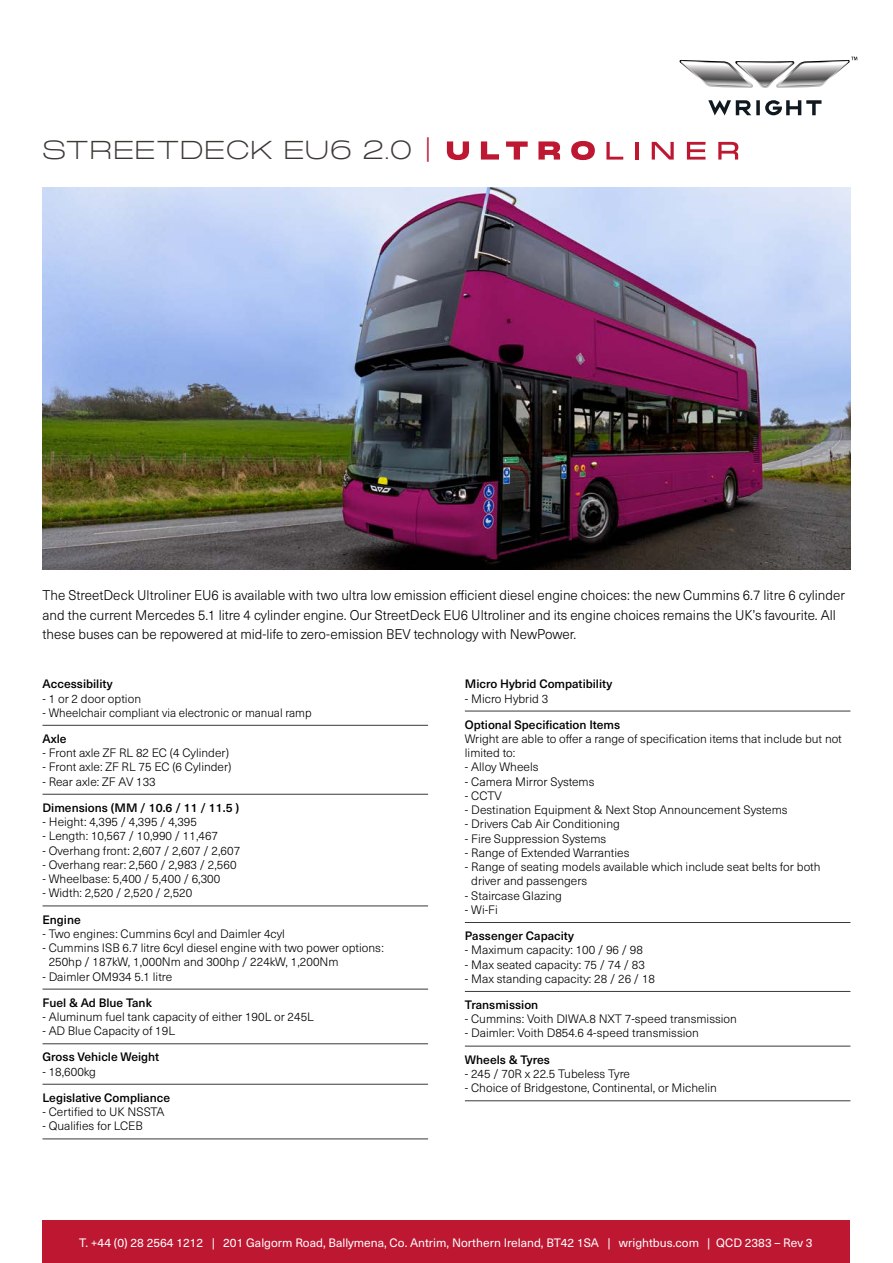
<style>
.page{position:relative;width:893px;height:1263px;background:#fff}
.page>*{position:absolute;margin:0;border:0;box-sizing:border-box;transform-origin:0 0}
.t1{font:300 25.5px "Monument Extended";letter-spacing:-.03em;color:#3c3935}
.t2{font:300 13.8px/19.5px "Neue Haas Unica W1 G";color:#000}
.t3{font:300 12px/14.2px "Neue Haas Unica W1 G";color:#000}
.t4{font:500 12px "Neue Haas Unica W1 G";color:#000}
.t5{font:12px "Neue Haas Unica W1 G";color:#fff}
.s1{color:#bd1731}
</style>
<div class="page">
<img style="left:43px;top:187px;width:807px;height:383px">
<svg style="left:756px;top:100px;width:4px;height:15px"></svg>
<svg style="left:708px;top:100px;width:43px;height:15px"></svg>
<svg style="left:765px;top:100px;width:56px;height:15px"></svg>
<svg style="left:679px;top:57px;width:178px;height:31px"></svg>
<hr style="left:43px;top:725px;width:385px;height:1px;background:#3c3935">
<hr style="left:43px;top:794px;width:385px;height:1px;background:#3c3935">
<hr style="left:43px;top:905px;width:385px;height:1px;background:#3c3935">
<hr style="left:43px;top:989px;width:385px;height:1px;background:#3c3935">
<hr style="left:43px;top:1043px;width:385px;height:1px;background:#3c3935">
<hr style="left:43px;top:1084px;width:385px;height:1px;background:#3c3935">
<hr style="left:43px;top:1138px;width:385px;height:1px;background:#3c3935">
<div style="left:43px;top:1220px;width:807px;height:43px;background:#bd1731"></div>
<hr style="left:465px;top:711px;width:385px;height:1px;background:#3c3935">
<hr style="left:465px;top:922px;width:385px;height:1px;background:#3c3935">
<hr style="left:465px;top:991px;width:385px;height:1px;background:#3c3935">
<hr style="left:465px;top:1046px;width:385px;height:1px;background:#3c3935">
<hr style="left:465px;top:1100px;width:385px;height:1px;background:#3c3935">
<svg style="left:447px;top:141px;width:22px;height:19px"></svg>
<svg style="left:481px;top:141px;width:18px;height:19px"></svg>
<svg style="left:506px;top:141px;width:22px;height:19px"></svg>
<svg style="left:538px;top:141px;width:22px;height:19px"></svg>
<svg style="left:571px;top:141px;width:24px;height:19px"></svg>
<svg style="left:606px;top:142px;width:17px;height:18px"></svg>
<hr style="left:635px;top:142px;width:3px;height:18px;background:#bd1731">
<svg style="left:652px;top:142px;width:22px;height:18px"></svg>
<svg style="left:687px;top:142px;width:18px;height:18px"></svg>
<svg style="left:718px;top:142px;width:20px;height:18px"></svg>
<h1 class="t1" style="left:41px;top:133px;width:391px">STREETDECK EU6 2.0 <span class="s1">|</span></h1>
<p class="t2" style="left:43px;top:585px;width:804px">The StreetDeck Ultroliner EU6 is available with two ultra low emission efficient diesel engine choices: the new Cummins 6.7 litre 6 cylinder and the current Mercedes 5.1 litre 4 cylinder engine. Our StreetDeck EU6 Ultroliner and its engine choices remains the UK’s favourite. All these buses can be repowered at mid-life to zero-emission BEV technology with NewPower.</p>
<p class="t4" style="left:43px;top:675px;width:72px">Accessibility</p>
<p class="t3" style="left:43px;top:690px;width:100px">- 1 or 2 door option</p>
<p class="t3" style="left:43px;top:705px;width:271px">- Wheelchair compliant via electronic or manual ramp</p>
<p class="t4" style="left:43px;top:730px;width:26px">Axle</p>
<p class="t3" style="left:43px;top:745px;width:188px">- Front axle ZF RL 82 EC (4 Cylinder)</p>
<p class="t3" style="left:43px;top:759px;width:190px">- Front axle: ZF RL 75 EC (6 Cylinder)</p>
<p class="t3" style="left:43px;top:774px;width:115px">- Rear axle: ZF AV 133</p>
<p class="t4" style="left:43px;top:799px;width:198px">Dimensions (MM / 10.6 / 11 / 11.5 )</p>
<p class="t3" style="left:43px;top:814px;width:156px">- Height: 4,395 / 4,395 / 4,395</p>
<p class="t3" style="left:43px;top:828px;width:177px">- Length: 10,567 / 10,990 / 11,467</p>
<p class="t3" style="left:42px;top:843px;width:199px">- Overhang front: 2,607 / 2,607 / 2,607</p>
<p class="t3" style="left:42px;top:857px;width:196px">- Overhang rear: 2,560 / 2,983 / 2,560</p>
<p class="t3" style="left:42px;top:871px;width:179px">- Wheelbase: 5,400 / 5,400 / 6,300</p>
<p class="t3" style="left:42px;top:885px;width:151px">- Width: 2,520 / 2,520 / 2,520</p>
<p class="t4" style="left:42px;top:910px;width:40px">Engine</p>
<p class="t3" style="left:42px;top:926px;width:244px">- Two engines: Cummins 6cyl and Daimler 4cyl</p>
<p class="t3" style="left:49px;top:940px;width:337px;text-indent:-6px">- Cummins ISB 6.7 litre 6cyl diesel engine with two power options:<br>250hp / 187kW, 1,000Nm and 300hp / 224kW, 1,200Nm</p>
<p class="t3" style="left:42px;top:968px;width:131px">- Daimler OM934 5.1 litre</p>
<p class="t4" style="left:42px;top:993px;width:111px">Fuel &amp; Ad Blue Tank</p>
<p class="t3" style="left:42px;top:1009px;width:273px">- Aluminum fuel tank capacity of either 190L or 245L</p>
<p class="t3" style="left:42px;top:1023px;width:134px">- AD Blue Capacity of 19L</p>
<p class="t4" style="left:42px;top:1048px;width:118px">Gross Vehicle Weight</p>
<p class="t3" style="left:42px;top:1064px;width:55px">- 18,600kg</p>
<p class="t4" style="left:42px;top:1088px;width:129px">Legislative Compliance</p>
<p class="t3" style="left:42px;top:1104px;width:123px">- Certified to UK NSSTA</p>
<p class="t3" style="left:42px;top:1118px;width:102px">- Qualifies for LCEB</p>
<p class="t4" style="left:465px;top:675px;width:149px">Micro Hybrid Compatibility</p>
<p class="t3" style="left:465px;top:690px;width:85px">- Micro Hybrid 3</p>
<p class="t4" style="left:465px;top:715px;width:157px">Optional Specification Items</p>
<p class="t3" style="left:465px;top:731px;width:379px">Wright are able to offer a range of specification items that include but not limited to:</p>
<p class="t3" style="left:465px;top:759px;width:75px">- Alloy Wheels</p>
<p class="t3" style="left:465px;top:774px;width:131px">- Camera Mirror Systems</p>
<p class="t3" style="left:465px;top:788px;width:38px">- CCTV</p>
<p class="t3" style="left:465px;top:802px;width:324px">- Destination Equipment &amp; Next Stop Announcement Systems</p>
<p class="t3" style="left:465px;top:816px;width:156px">- Drivers Cab Air Conditioning</p>
<p class="t3" style="left:465px;top:831px;width:143px">- Fire Suppression Systems</p>
<p class="t3" style="left:465px;top:845px;width:166px">- Range of Extended Warranties</p>
<p class="t3" style="left:471px;top:859px;width:351px;text-indent:-6px">- Range of seating models available which include seat belts for both driver and passengers</p>
<p class="t3" style="left:465px;top:888px;width:99px">- Staircase Glazing</p>
<p class="t3" style="left:465px;top:902px;width:34px">- Wi-Fi</p>
<p class="t4" style="left:465px;top:927px;width:111px">Passenger Capacity</p>
<p class="t3" style="left:465px;top:942px;width:180px">- Maximum capacity: 100 / 96 / 98</p>
<p class="t3" style="left:465px;top:956px;width:181px">- Max seated capacity: 75 / 74 / 83</p>
<p class="t3" style="left:465px;top:971px;width:192px">- Max standing capacity: 28 / 26 / 18</p>
<p class="t4" style="left:465px;top:996px;width:75px">Transmission</p>
<p class="t3" style="left:465px;top:1011px;width:274px">- Cummins: Voith DIWA.8 NXT 7-speed transmission</p>
<p class="t3" style="left:465px;top:1025px;width:235px">- Daimler: Voith D854.6 4-speed transmission</p>
<p class="t4" style="left:465px;top:1050px;width:87px">Wheels &amp; Tyres</p>
<p class="t3" style="left:465px;top:1066px;width:167px">- 245 / 70R x 22.5 Tubeless Tyre</p>
<p class="t3" style="left:465px;top:1080px;width:254px">- Choice of Bridgestone, Continental, or Michelin</p>
<p class="t5" style="left:79px;top:1234px;width:735px">T. +44 (0) 28 2564 1212 | 201 Galgorm Road, Ballymena, Co. Antrim, Northern Ireland, BT42 1SA | wrightbus.com | QCD 2383 – Rev 3</p>
</div>
